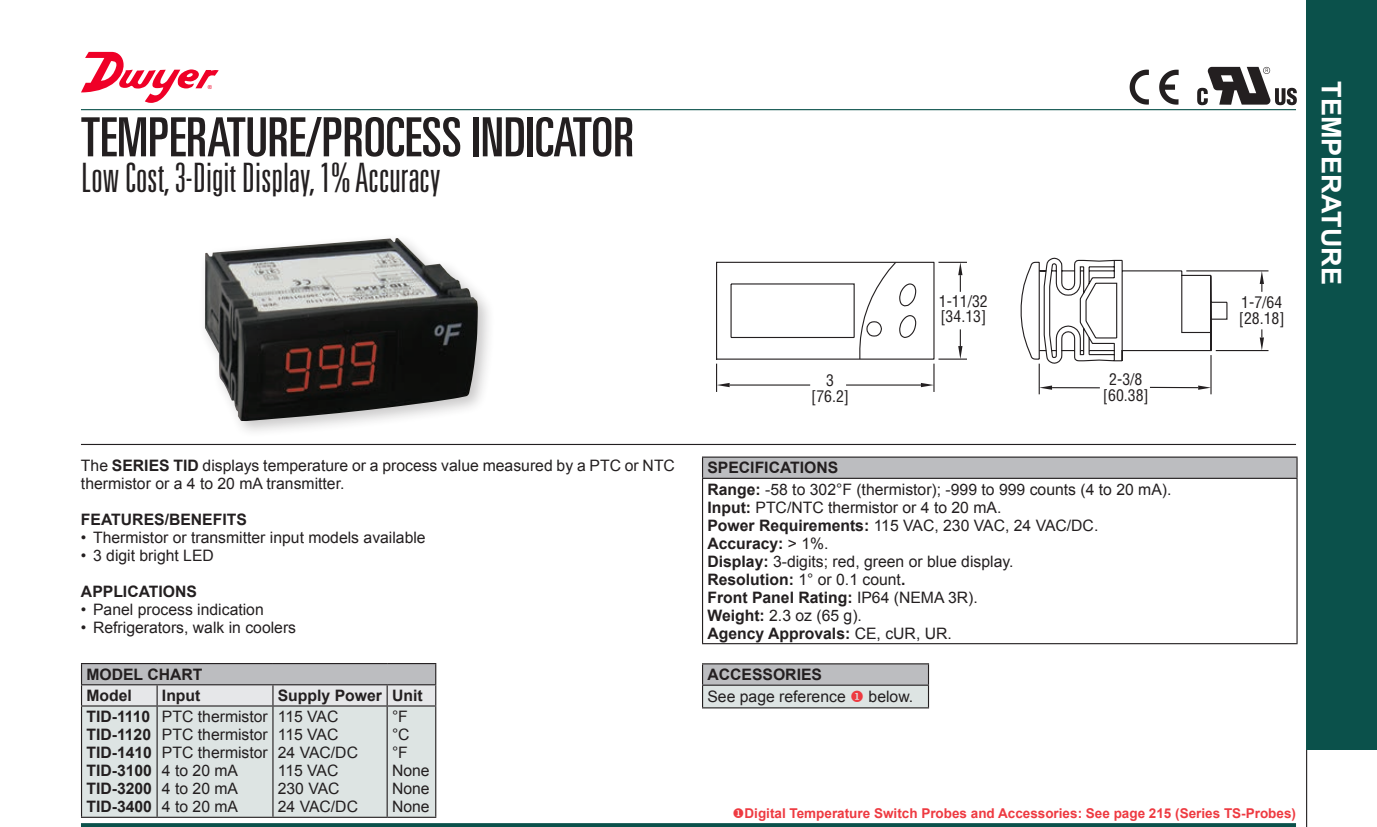
<style>
.page{position:relative;width:1377px;height:827px;background:#fff}
.page>*{position:absolute;margin:0;border:0;box-sizing:border-box;transform-origin:0 0}
.t1{font:ultra-condensed 54px "Univers LT Std";color:#231f20}
.t2{font:300 ultra-condensed 40.5px "Univers LT Std";color:#231f20}
.t3{font:700 27px "Arial";color:#fff}
.t4{font:15.75px/18px "Arial";color:#231f20}
.t5{font:700 15.75px "Arial";color:#231f20}
.t6{font:condensed 15.75px/15.8px "Helvetica";color:#231f20;text-align:center}
.t7{font:700 13.5px "Arial";color:#ee3a41}
.s1{font-weight:700}
.s2{font-weight:400}
.s3{color:#ee3a41}
</style>
<div class="page">
<div style="left:1306px;top:0;width:71px;height:749px;background:#0b514b"></div>
<hr style="left:81px;top:109px;width:1215px;height:1px;background:#0b514b">
<svg style="left:81px;top:823px;width:1215px;height:3px;background:#155852"></svg>
<hr style="left:1150px;top:386px;width:48px;height:2px;background:#231f20">
<hr style="left:1052px;top:387px;width:48px;height:1px;background:#231f20">
<hr style="left:1210px;top:355px;width:2px;height:39px;background:#231f20">
<hr style="left:1039px;top:363px;width:1px;height:31px;background:#231f20">
<svg style="left:716px;top:261px;width:336px;height:131px"></svg>
<svg style="left:1198px;top:385px;width:13px;height:4px"></svg>
<hr style="left:1216px;top:350px;width:52px;height:1px;background:#231f20">
<hr style="left:1186px;top:270px;width:82px;height:1px;background:#231f20">
<svg style="left:1260px;top:271px;width:4px;height:21px"></svg>
<svg style="left:1260px;top:329px;width:4px;height:21px"></svg>
<svg style="left:730px;top:257px;width:498px;height:107px"></svg>
<div style="left:198px;top:232px;width:297px;height:207px;background:#231f20;opacity:.25"></div>
<img style="left:205px;top:238px;width:273px;height:183px">
<div style="left:703px;top:457px;width:594px;height:21px;background:#bcbdc0"></div>
<hr style="left:1296px;top:478px;width:2px;height:164px;background:#231f20">
<hr style="left:702px;top:478px;width:1px;height:164px;background:#231f20">
<hr style="left:702px;top:642px;width:596px;height:2px;background:#231f20">
<hr style="left:702px;top:456px;width:596px;height:1px;background:#231f20">
<svg style="left:702px;top:457px;width:1px;height:20px"></svg>
<hr style="left:1296px;top:457px;width:2px;height:20px;background:#231f20">
<hr style="left:702px;top:477px;width:596px;height:1px;background:#231f20">
<hr style="left:81px;top:443px;width:1215px;height:2px;background:#231f20">
<svg style="left:1159px;top:70px;width:20px;height:35px"></svg>
<svg style="left:1130px;top:70px;width:19px;height:34px"></svg>
<svg style="left:1197px;top:67px;width:100px;height:38px"></svg>
<div style="left:703px;top:663px;width:225px;height:21px;background:#bcbdc0"></div>
<div style="left:703px;top:684px;width:225px;height:23px;background:#dde4e3"></div>
<svg style="left:928px;top:664px;width:1px;height:43px"></svg>
<hr style="left:702px;top:663px;width:227px;height:1px;background:#231f20">
<hr style="left:702px;top:684px;width:227px;height:1px;background:#231f20">
<svg style="left:702px;top:664px;width:1px;height:43px"></svg>
<hr style="left:702px;top:707px;width:227px;height:1px;background:#231f20">
<hr style="left:81px;top:662px;width:76px;height:1px;background:#231f20">
<hr style="left:157px;top:662px;width:116px;height:1px;background:#231f20">
<hr style="left:273px;top:662px;width:114px;height:1px;background:#231f20">
<hr style="left:387px;top:662px;width:49px;height:1px;background:#231f20">
<svg style="left:81px;top:663px;width:355px;height:153px;background:#d5dada"></svg>
<hr style="left:157px;top:684px;width:116px;height:1px;background:#231f20">
<hr style="left:273px;top:684px;width:114px;height:1px;background:#231f20">
<hr style="left:387px;top:684px;width:49px;height:1px;background:#231f20">
<hr style="left:81px;top:705px;width:76px;height:1px;background:#231f20">
<hr style="left:81px;top:706px;width:1px;height:110px;background:#231f20">
<hr style="left:157px;top:705px;width:116px;height:1px;background:#231f20">
<hr style="left:273px;top:705px;width:114px;height:1px;background:#231f20">
<hr style="left:387px;top:705px;width:49px;height:1px;background:#231f20">
<hr style="left:81px;top:816px;width:76px;height:1px;background:#231f20">
<hr style="left:157px;top:816px;width:116px;height:1px;background:#231f20">
<hr style="left:273px;top:816px;width:114px;height:1px;background:#231f20">
<hr style="left:387px;top:816px;width:49px;height:1px;background:#231f20">
<hr style="left:435px;top:706px;width:1px;height:110px;background:#231f20">
<svg style="left:1306px;top:749px;width:71px;height:78px"></svg>
<svg style="left:81px;top:52px;width:138px;height:51px"></svg>
<p class="t1" style="left:81px;top:106px;width:555px">TEMPERATURE/PROCESS INDICATOR</p>
<p class="t2" style="left:81px;top:157px;width:361px">Low Cost, 3-Digit Display, 1% Accuracy</p>
<p class="t4" style="left:81px;top:456px;width:596px">The <span class="s1">SERIES TID</span> displays temperature or a process value measured by a PTC or NTC thermistor or a 4 to 20 mA transmitter.</p>
<p class="t5" style="left:81px;top:509px;width:167px">FEATURES/BENEFITS</p>
<p class="t4" style="left:81px;top:528px;width:346px">• Thermistor or transmitter input models available</p>
<p class="t4" style="left:81px;top:546px;width:134px">• 3 digit bright LED</p>
<p class="t5" style="left:81px;top:581px;width:118px">APPLICATIONS</p>
<p class="t4" style="left:81px;top:600px;width:184px">• Panel process indication</p>
<p class="t4" style="left:81px;top:618px;width:217px">• Refrigerators, walk in coolers</p>
<p class="t5" style="left:86px;top:663px;width:118px">MODEL CHART</p>
<p class="t5" style="left:86px;top:684px;width:47px">Model</p>
<p class="t5" style="left:162px;top:684px;width:40px">Input</p>
<p class="t5" style="left:278px;top:684px;width:106px">Supply Power</p>
<p class="t5" style="left:392px;top:684px;width:32px">Unit</p>
<p class="t5" style="left:86px;top:706px;width:65px">TID-1110</p>
<p class="t5" style="left:86px;top:724px;width:66px">TID-1120</p>
<p class="t5" style="left:86px;top:742px;width:67px">TID-1410</p>
<p class="t5" style="left:86px;top:760px;width:67px">TID-3100</p>
<p class="t5" style="left:86px;top:778px;width:67px">TID-3200</p>
<p class="t5" style="left:86px;top:796px;width:67px">TID-3400</p>
<p class="t4" style="left:162px;top:707px;width:107px">PTC thermistor</p>
<p class="t4" style="left:162px;top:725px;width:107px">PTC thermistor</p>
<p class="t4" style="left:162px;top:743px;width:107px">PTC thermistor</p>
<p class="t4" style="left:162px;top:761px;width:78px">4 to 20 mA</p>
<p class="t4" style="left:162px;top:779px;width:78px">4 to 20 mA</p>
<p class="t4" style="left:162px;top:797px;width:78px">4 to 20 mA</p>
<p class="t4" style="left:278px;top:707px;width:62px">115 VAC</p>
<p class="t4" style="left:278px;top:725px;width:62px">115 VAC</p>
<p class="t4" style="left:278px;top:743px;width:82px">24 VAC/DC</p>
<p class="t4" style="left:278px;top:761px;width:62px">115 VAC</p>
<p class="t4" style="left:278px;top:779px;width:63px">230 VAC</p>
<p class="t4" style="left:278px;top:797px;width:82px">24 VAC/DC</p>
<p class="t4" style="left:392px;top:707px;width:17px">°F</p>
<p class="t4" style="left:392px;top:725px;width:19px">°C</p>
<p class="t4" style="left:392px;top:743px;width:17px">°F</p>
<p class="t4" style="left:392px;top:761px;width:39px">None</p>
<p class="t4" style="left:392px;top:779px;width:39px">None</p>
<p class="t4" style="left:392px;top:797px;width:39px">None</p>
<p class="t6" style="left:811px;top:372px;width:40px">3 [76.2]</p>
<p class="t6" style="left:939px;top:293px;width:50px;text-align:left">1-11/32 [34.13]</p>
<p class="t6" style="left:1103px;top:371px;width:47px">2-3/8 [60.38]</p>
<p class="t5" style="left:707px;top:457px;width:132px">SPECIFICATIONS</p>
<p class="t4" style="left:707px;top:480px;width:466px"><span class="s1">Range:</span> -58 to 302°F (thermistor); -999 to 999 counts (4 to 20 mA).</p>
<p class="t4" style="left:707px;top:498px;width:296px"><span class="s1">Input:</span> PTC/NTC thermistor or 4 to 20 mA.</p>
<p class="t4" style="left:707px;top:516px;width:392px"><span class="s1">Power Requirements:</span> 115 VAC, 230 VAC, 24 VAC/DC.</p>
<p class="t5" style="left:707px;top:532px;width:123px">Accuracy: <span class="s2">&gt; 1%.</span></p>
<p class="t4" style="left:707px;top:552px;width:308px"><span class="s1">Display:</span> 3-digits; red, green or blue display.</p>
<p class="t5" style="left:707px;top:568px;width:199px">Resolution: <span class="s2">1° or 0.1 count</span>.</p>
<p class="t5" style="left:707px;top:586px;width:272px">Front Panel Rating: <span class="s2">IP64 (NEMA 3R).</span></p>
<p class="t4" style="left:707px;top:606px;width:156px"><span class="s1">Weight:</span> 2.3 oz (65 g).</p>
<p class="t5" style="left:707px;top:622px;width:246px">Agency Approvals: <span class="s2">CE, cUR, UR.</span></p>
<p class="t5" style="left:707px;top:663px;width:116px">ACCESSORIES</p>
<p class="t4" style="left:707px;top:687px;width:207px">See page reference <span class="s3">◆</span> below.</p>
<p class="t6" style="left:1239px;top:294px;width:47px;text-align:left">1-7/64 [28.18]</p>
<p class="t3" style="left:1349px;top:81px;width:205px;rotate:90deg">TEMPERATURE</p>
<p class="t7" style="left:732px;top:803px;width:565px">◆Digital Temperature Switch Probes and Accessories: See page 215 (Series TS-Probes)</p>
</div>
